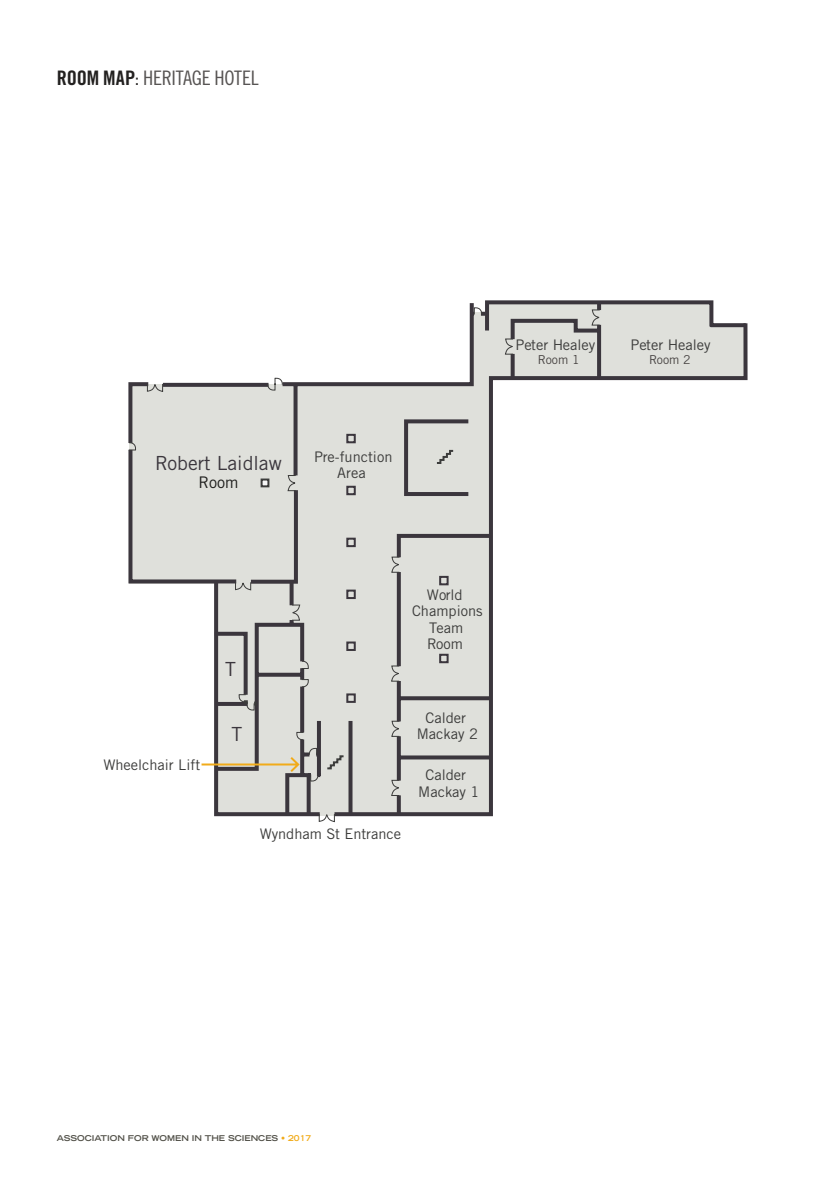
<style>
.page{position:relative;width:840px;height:1191px;background:#fff}
.page>*{position:absolute;margin:0;border:0;box-sizing:border-box;transform-origin:0 0}
.t1{font:20px "Trade Gothic LT Cond Eighteen";letter-spacing:-.015em;color:#575453}
.t2{font:19.4px "Trade Gothic LT";color:#3b363d}
.t3{font:16px "Trade Gothic LT";color:#1d1d1b}
.t4{font:14.6px/16.2px "Trade Gothic LT";color:#3c3c3b;text-align:center}
.t5{font:12.2px "Trade Gothic LT";color:#484443}
.t6{font:700 expanded 8px "Trade Gothic LT";color:#525149}
.s1{font-family:"Trade Gothic LT Bold Cond Twenty";color:#232120}
.s2{color:#232120}
.s3{color:#f1ab1a}
</style>
<div class="page">
<svg style="left:128px;top:300px;width:620px;height:284px"></svg>
<svg style="left:211px;top:300px;width:391px;height:517px"></svg>
<svg style="left:128px;top:307px;width:472px;height:143px"></svg>
<svg style="left:235px;top:475px;width:165px;height:347px;background:#d0d1cd"></svg>
<svg style="left:201px;top:660px;width:118px;height:121px;background:#c9c7c2"></svg>
<div style="left:325px;top:449px;width:130px;height:321px;background:#dfe0db"></div>
<svg style="left:345px;top:433px;width:104px;height:271px;background:#d3d4cf"></svg>
<div style="left:261px;top:479px;width:7px;height:7px;background:#f6f6f6"></div>
<div style="left:260px;top:478px;width:9px;height:9px;border:2px solid #3c3c3b"></div>
<h1 class="t1" style="left:57px;top:66px;width:203px"><span class="s1">ROOM MAP</span><span class="s2">:</span> HERITAGE HOTEL</h1>
<h2 class="t2" style="left:155px;top:451px;width:128px">Robert Laidlaw</h2>
<p class="t3" style="left:198px;top:472px;width:42px">Room</p>
<p class="t4" style="left:314px;top:448px;width:80px">Pre-function<br>Area</p>
<p class="t4" style="left:515px;top:336px;width:81px">Peter Healey</p>
<p class="t5" style="left:537px;top:352px;width:43px">Room 1</p>
<p class="t4" style="left:630px;top:336px;width:81px">Peter Healey</p>
<p class="t5" style="left:648px;top:352px;width:43px">Room 2</p>
<p class="t4" style="left:103px;top:756px;width:98px">Wheelchair Lift</p>
<h2 class="t2" style="left:225px;top:657px;width:12px">T</h2>
<h2 class="t2" style="left:231px;top:722px;width:12px">T</h2>
<p class="t4" style="left:412px;top:587px;width:72px">World<br>Champions<br>Team<br>Room</p>
<p class="t4" style="left:260px;top:825px;width:143px">Wyndham St Entrance</p>
<p class="t4" style="left:416px;top:709px;width:63px">Calder<br>Mackay 2</p>
<p class="t4" style="left:418px;top:767px;width:63px">Calder<br>Mackay 1</p>
<p class="t6" style="left:57px;top:1132px;width:256px">ASSOCIATION FOR WOMEN IN THE SCIENCES <span class="s3">• 2017</span></p>
</div>
